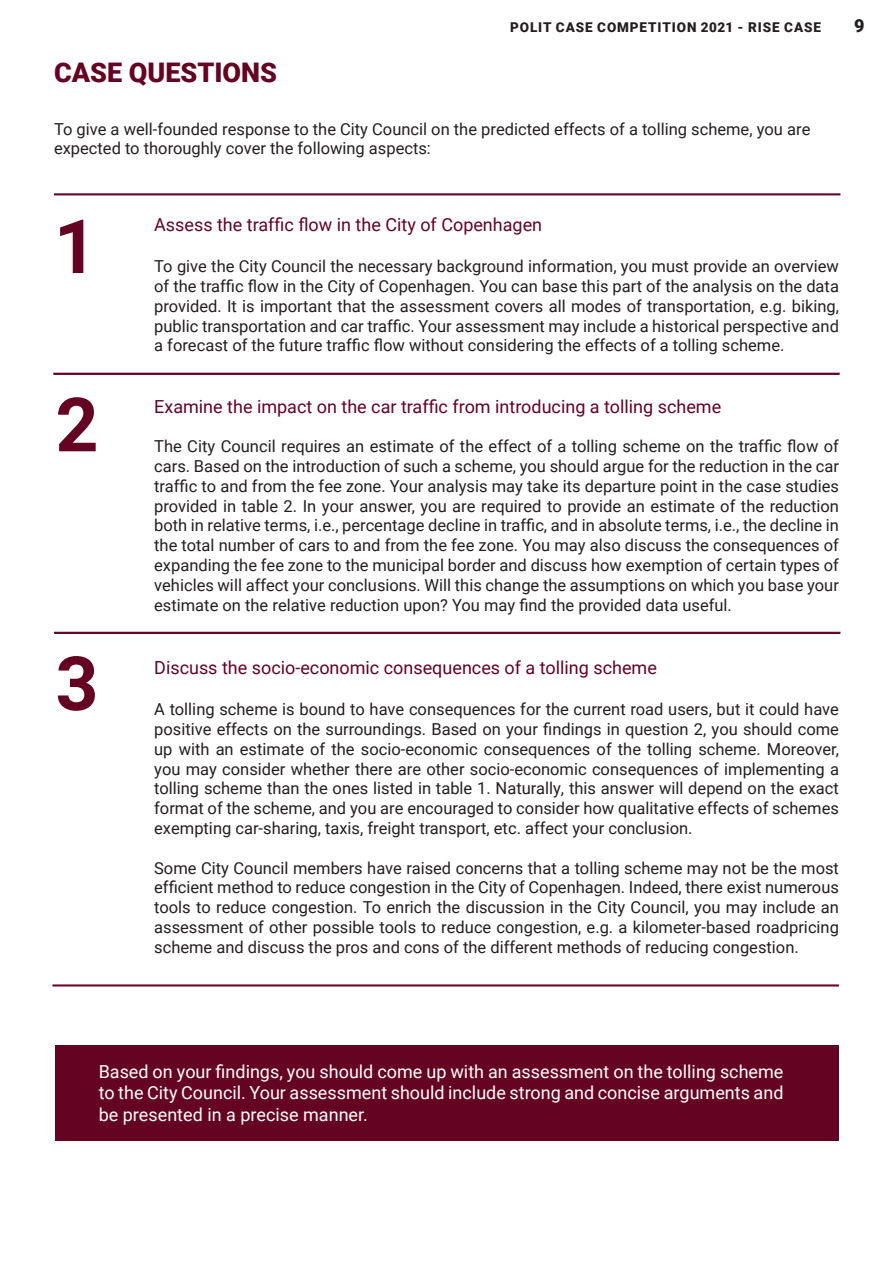
<style>
.page{position:relative;width:893px;height:1263px;background:#fff}
.page>*{position:absolute;margin:0;border:0;box-sizing:border-box;transform-origin:0 0}
.t1{font:700 75px "Roboto";color:#640322}
.t2{font:900 27px "Roboto";color:#640322}
.t3{font:18px/21.6px "Roboto";color:#fff;text-align:justify}
.t4{font:18px "Roboto";color:#640322}
.t5{font:900 18px "Roboto";color:#231f20}
.t6{font:16.5px/19.8px "Roboto";color:#231f20;text-align:justify}
.t7{font:900 13.5px "Roboto";letter-spacing:.065em;color:#231f20}
</style>
<div class="page">
<div style="left:54px;top:193px;width:786px;height:2px;border:2px solid #640322"></div>
<div style="left:53px;top:373px;width:787px;height:2px;border:2px solid #640322"></div>
<div style="left:54px;top:632px;width:786px;height:2px;border:2px solid #640322"></div>
<div style="left:52px;top:984px;width:787px;height:2px;border:2px solid #640322"></div>
<div style="left:56px;top:1046px;width:783px;height:95px;background:#640322"></div>
<p class="t7" style="left:510px;top:18px;width:312px">POLIT CASE COMPETITION 2021 - RISE CASE</p>
<p class="t5" style="left:854px;top:13px;width:12px">9</p>
<p class="t2" style="left:54px;top:54px;width:225px">CASE QUESTIONS</p>
<p class="t6" style="left:54px;top:118px;width:758px">To give a well-founded response to the City Council on the predicted effects of a tolling scheme, you are expected to thoroughly cover the following aspects:</p>
<p class="t1" style="left:54px;top:194px;width:45px">1</p>
<p class="t4" style="left:154px;top:212px;width:389px">Assess the traffic flow in the City of Copenhagen</p>
<p class="t6" style="left:154px;top:256px;width:686px">To give the City Council the necessary background information, you must provide an overview of the traffic flow in the City of Copenhagen. You can base this part of the analysis on the data provided. It is important that the assessment covers all modes of transportation, e.g. biking, public transportation and car traffic. Your assessment may include a historical perspective and a forecast of the future traffic flow without considering the effects of a tolling scheme.</p>
<p class="t1" style="left:56px;top:372px;width:45px">2</p>
<p class="t4" style="left:154px;top:394px;width:568px">Examine the impact on the car traffic from introducing a tolling scheme</p>
<p class="t6" style="left:154px;top:436px;width:686px">The City Council requires an estimate of the effect of a tolling scheme on the traffic flow of cars. Based on the introduction of such a scheme, you should argue for the reduction in the car traffic to and from the fee zone. Your analysis may take its departure point in the case studies provided in table 2. In your answer, you are required to provide an estimate of the reduction both in relative terms, i.e., percentage decline in traffic, and in absolute terms, i.e., the decline in the total number of cars to and from the fee zone. You may also discuss the consequences of expanding the fee zone to the municipal border and discuss how exemption of certain types of vehicles will affect your conclusions. Will this change the assumptions on which you base your estimate on the relative reduction upon? You may find the provided data useful.</p>
<p class="t1" style="left:56px;top:631px;width:45px">3</p>
<p class="t4" style="left:154px;top:655px;width:504px">Discuss the socio-economic consequences of a tolling scheme</p>
<p class="t6" style="left:154px;top:699px;width:686px">A tolling scheme is bound to have consequences for the current road users, but it could have positive effects on the surroundings. Based on your findings in question 2, you should come up with an estimate of the socio-economic consequences of the tolling scheme. Moreover, you may consider whether there are other socio-economic consequences of implementing a tolling scheme than the ones listed in table 1. Naturally, this answer will depend on the exact format of the scheme, and you are encouraged to consider how qualitative effects of schemes exempting car-sharing, taxis, freight transport, etc. affect your conclusion.</p>
<p class="t6" style="left:154px;top:857px;width:686px">Some City Council members have raised concerns that a tolling scheme may not be the most efficient method to reduce congestion in the City of Copenhagen. Indeed, there exist numerous tools to reduce congestion. To enrich the discussion in the City Council, you may include an assessment of other possible tools to reduce congestion, e.g. a kilometer-based roadpricing scheme and discuss the pros and cons of the different methods of reducing congestion.</p>
<p class="t3" style="left:99px;top:1060px;width:686px">Based on your findings, you should come up with an assessment on the tolling scheme to the City Council. Your assessment should include strong and concise arguments and be presented in a precise manner.</p>
</div>
